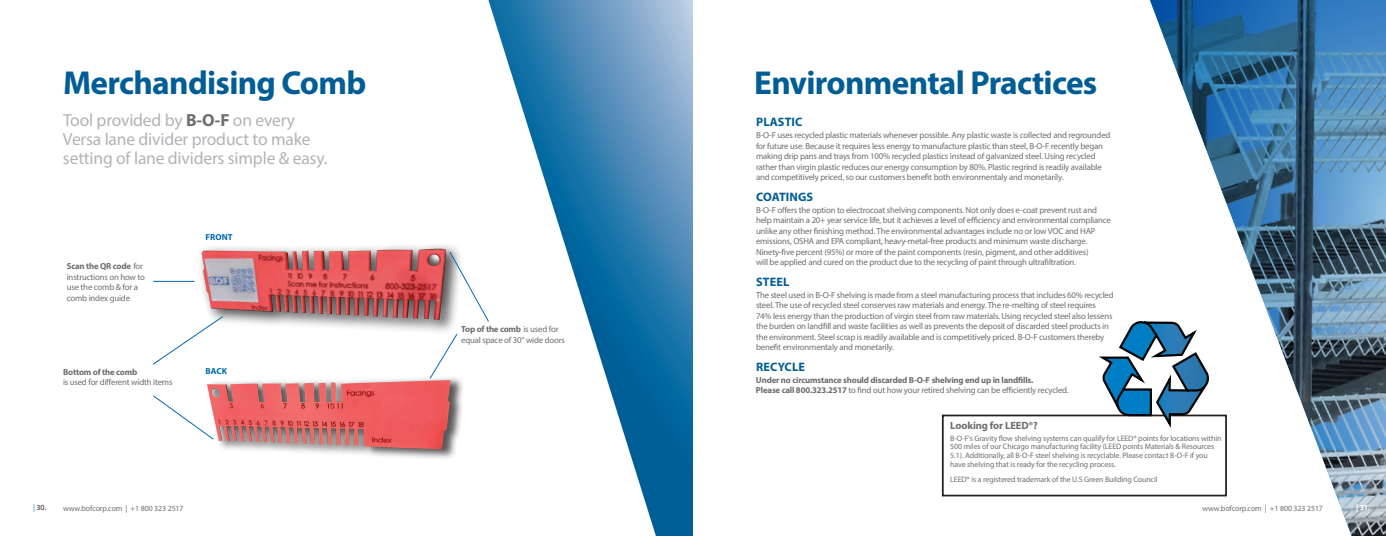
<style>
.page{position:relative;width:1386px;height:536px;background:#fff}
.page>*{position:absolute;margin:0;border:0;box-sizing:border-box;transform-origin:0 0}
.t1{font:700 33.25px "Myriad Pro";letter-spacing:-.02em;color:#005d95}
.t2{font:17.5px/19.2px "Myriad Pro";letter-spacing:-.01em;color:#b2b3b7}
.t3{font:700 12.25px "Myriad Pro";letter-spacing:.01em;color:#005d95}
.t4{font:700 10.5px "Myriad Pro";letter-spacing:-.01em;color:#6c6d70}
.t5{font:8.75px/10.5px "Myriad Pro";letter-spacing:-.02em;color:#6c6d70}
.t6{font:700 8.75px/10.5px "Myriad Pro";letter-spacing:-.02em;color:#6c6d70}
.t7{font:700 8.75px "Myriad Pro";letter-spacing:.01em;color:#006ab0}
.t8{font:7.88px/8.8px "Myriad Pro";letter-spacing:-.01em;color:#6c6d70}
.t9{font:7.88px "Myriad Pro";color:#231f20}
.t10{font:700 7.88px "Myriad Pro";color:#fff}
.s1{font-weight:700;color:#6c6d70}
.s2{font-weight:700}
.s3{font-weight:400}
.s4{color:#007ec5}
</style>
<div class="page">
<svg style="left:1144px;top:0;width:242px;height:536px"></svg>
<div style="left:197px;top:241px;width:267px;height:94px;background:#231f20;opacity:.75"></div>
<img style="left:202px;top:249px;width:245px;height:70px">
<div style="left:427px;top:253px;width:13px;height:13px;background:#231f20;opacity:.75"></div>
<div style="left:207px;top:375px;width:258px;height:85px;background:#231f20;opacity:.75"></div>
<img style="left:207px;top:380px;width:244px;height:69px">
<hr style="left:153px;top:281px;width:41px;height:1px;background:#006ab0">
<svg style="left:152px;top:315px;width:72px;height:50px"></svg>
<svg style="left:449px;top:250px;width:39px;height:72px"></svg>
<svg style="left:153px;top:394px;width:62px;height:46px"></svg>
<svg style="left:429px;top:333px;width:29px;height:46px"></svg>
<svg style="left:488px;top:0;width:205px;height:536px"></svg>
<div style="left:942px;top:414px;width:285px;height:82px;border:2px solid #231f20"></div>
<svg style="left:1099px;top:321px;width:110px;height:107px"></svg>
<p class="t1" style="left:63px;top:61px;width:305px">Merchandising Comb</p>
<p class="t2" style="left:63px;top:110px;width:266px">Tool provided by <span class="s1">B-O-F</span> on every<br>Versa lane divider product to make setting of lane dividers simple &amp; easy.</p>
<p class="t5" style="left:67px;top:261px;width:80px"><span class="s2">Scan the QR code</span> for instructions on how to use the comb &amp; for a comb index guide</p>
<p class="t5" style="left:63px;top:366px;width:111px"><span class="s2">Bottom of the comb<br></span>is used for different width items</p>
<p class="t7" style="left:205px;top:231px;width:29px">FRONT</p>
<p class="t7" style="left:205px;top:365px;width:23px">BACK</p>
<p class="t5" style="left:461px;top:323px;width:105px"><span class="s2">Top of the comb</span> is used for equal space of 30" wide doors</p>
<p class="t1" style="left:754px;top:61px;width:345px">Environmental Practices</p>
<p class="t3" style="left:756px;top:114px;width:48px">PLASTIC</p>
<p class="t5" style="left:756px;top:130px;width:356px">B-O-F uses recycled plastic materials whenever possible. Any plastic waste is collected and regrounded for future use. Because it requires less energy to manufacture plastic than steel, B-O-F recently began making drip pans and trays from 100% recycled plastics instead of galvanized steel. Using recycled rather than virgin plastic reduces our energy consumption by 80%. Plastic regrind is readily available and competitively priced, so our customers benefit both environmentaly and monetarily.</p>
<p class="t3" style="left:756px;top:188px;width:59px">COATINGS</p>
<p class="t5" style="left:756px;top:204px;width:356px">B-O-F offers the option to electrocoat shelving components. Not only does e-coat prevent rust and help maintain a 20+ year service life, but it achieves a level of efficiency and environmental compliance unlike any other finishing method. The environmental advantages include no or low VOC and HAP emissions, OSHA and EPA compliant, heavy-metal-free products and minimum waste discharge.<br>Ninety-five percent (95%) or more of the paint components (resin, pigment, and other additives)<br>will be applied and cured on the product due to the recycling of paint through ultrafiltration.</p>
<p class="t3" style="left:756px;top:273px;width:35px">STEEL</p>
<p class="t5" style="left:756px;top:289px;width:359px">The steel used in B-O-F shelving is made from a steel manufacturing process that includes 60% recycled steel. The use of recycled steel conserves raw materials and energy. The re-melting of steel requires 74% less energy than the production of virgin steel from raw materials. Using recycled steel also lessens the burden on landfill and waste facilities as well as prevents the deposit of discarded steel products in the environment. Steel scrap is readily available and is competitively priced. B-O-F customers thereby benefit environmentaly and monetarily.</p>
<p class="t3" style="left:756px;top:358px;width:50px">RECYCLE</p>
<p class="t6" style="left:756px;top:374px;width:314px">Under no circumstance should discarded B-O-F shelving end up in landfills.<br>Please call 800.323.2517 <span class="s3">to find out how your retired shelving can be efficiently recycled.</span></p>
<p class="t4" style="left:950px;top:418px;width:89px">Looking for LEED®?</p>
<p class="t8" style="left:950px;top:433px;width:273px">B-O-F's Gravity flow shelving systems can qualify for LEED® points for locations within 500 miles of our Chicago manufacturing facility (LEED points Materials &amp; Resources 5.1). Additionally, all B-O-F steel shelving is recyclable. Please contact B-O-F if you have shelving that is ready for the recycling process.</p>
<p class="t8" style="left:950px;top:474px;width:209px">LEED® is a registered trademark of the U.S Green Building Council</p>
<p class="t9" style="left:33px;top:502px;width:14px"><span class="s4">|</span> 30.</p>
<p class="t8" style="left:63px;top:503px;width:122px">www.bofcorp.com | +1 800 323 2517</p>
<p class="t8" style="left:1202px;top:503px;width:122px">www.bofcorp.com | +1 800 323 2517</p>
<p class="t10" style="left:1356px;top:502px;width:16px">| 31.</p>
</div>
